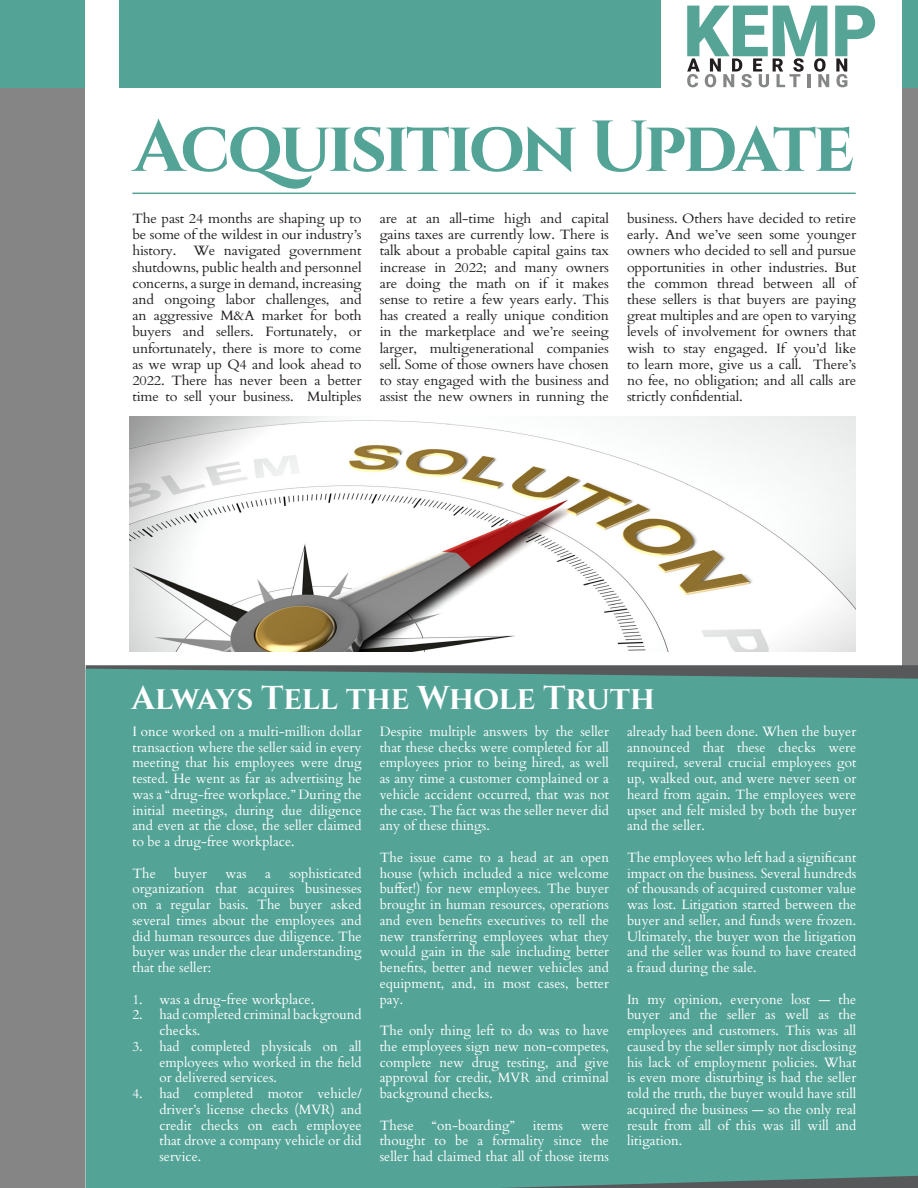
<style>
.page{position:relative;width:918px;height:1188px;background:#858585}
.page>*{position:absolute;margin:0;border:0;box-sizing:border-box;transform-origin:0 0}
.head1-white{font:700 72px "Cinzel";letter-spacing:-.045em;color:#53a396}
.head1-white-2{font:700 33px "Cinzel";letter-spacing:-.005em;color:#fff}
.para-white{font:13.5px/15.8px "Cardo";color:#fff;text-align:justify}
.para{font:13.5px/16.2px "Cardo";letter-spacing:-.01em;color:#231f20;text-align:justify;scale:1.06 1}
</style>
<div class="page">
<div style="left:0;top:0;width:918px;height:88px;background:#53a396"></div>
<div style="left:86px;top:0;width:816px;height:1188px;background:#fff"></div>
<div style="left:86px;top:669px;width:832px;height:519px;background:#53a396"></div>
<div style="left:119px;top:0;width:541px;height:87px;background:#53a396"></div>
<img style="left:129px;top:416px;width:727px;height:236px">
<svg style="left:687px;top:6px;width:142px;height:81px"></svg>
<svg style="left:835px;top:6px;width:40px;height:81px"></svg>
<hr style="left:132px;top:193px;width:724px;height:1px;background:#53a396">
<p class="head1-white" style="left:133px;top:103px;width:723px">Acquisition Update</p>
<p class="para" style="left:132px;top:210px;width:218px">The past 24 months are shaping up to be some of the wildest in our industry’s history. We navigated government shutdowns, public health and personnel concerns, a surge in demand, increasing and ongoing labor challenges, and an aggressive M&amp;A market for both buyers and sellers. Fortunately, or unfortunately, there is more to come as we wrap up Q4 and look ahead to 2022. There has never been a better time to sell your business. Multiples</p>
<p class="para" style="left:380px;top:210px;width:218px">are at an all-time high and capital gains taxes are currently low. There is talk about a probable capital gains tax increase in 2022; and many owners are doing the math on if it makes sense to retire a few years early. This has created a really unique condition in the marketplace and we’re seeing larger, multigenerational companies sell. Some of those owners have chosen to stay engaged with the business and assist the new owners in running the</p>
<p class="para" style="left:627px;top:210px;width:218px">business. Others have decided to retire early. And we’ve seen some younger owners who decided to sell and pursue opportunities in other industries. But the common thread between all of these sellers is that buyers are paying great multiples and are open to varying levels of involvement for owners that wish to stay engaged. If you’d like to learn more, give us a call. There’s no fee, no obligation; and all calls are strictly confidential.</p>
<p class="head1-white-2" style="left:132px;top:678px;width:525px">Always Tell the Whole Truth</p>
<p class="para-white" style="left:132px;top:723px;width:231px">I once worked on a multi-million dollar transaction where the seller said in every meeting that his employees were drug tested. He went as far as advertising he was a “drug-free workplace.” During the initial meetings, during due diligence and even at the close, the seller claimed to be a drug-free workplace.</p>
<p class="para-white" style="left:132px;top:865px;width:25px">The</p>
<p class="para-white" style="left:174px;top:865px;width:34px">buyer</p>
<p class="para-white" style="left:226px;top:865px;width:23px">was</p>
<p class="para-white" style="left:265px;top:865px;width:7px">a</p>
<p class="para-white" style="left:132px;top:865px;width:231px;text-indent:157px">sophisticated organization that acquires businesses on a regular basis. The buyer asked several times about the employees and did human resources due diligence. The buyer was under the clear understanding that the seller:</p>
<p class="para-white" style="left:132px;top:991px;width:183px">1. was a drug-free workplace.</p>
<p class="para-white" style="left:159px;top:1006px;width:204px;text-indent:-27px">2. had completed criminal background checks.</p>
<p class="para-white" style="left:159px;top:1038px;width:204px;text-indent:-27px">3. had completed physicals on all employees who worked in the field or delivered services.</p>
<p class="para-white" style="left:159px;top:1085px;width:204px;text-indent:-27px">4. had completed motor vehicle/ driver’s license checks (MVR) and credit checks on each employee that drove a company vehicle or did service.</p>
<p class="para-white" style="left:380px;top:723px;width:231px">Despite multiple answers by the seller that these checks were completed for all employees prior to being hired, as well as any time a customer complained or a vehicle accident occurred, that was not the case. The fact was the seller never did any of these things.</p>
<p class="para-white" style="left:380px;top:849px;width:231px">The issue came to a head at an open house (which included a nice welcome buffet!) for new employees. The buyer brought in human resources, operations and even benefits executives to tell the new transferring employees what they would gain in the sale including better benefits, better and newer vehicles and equipment, and, in most cases, better pay.</p>
<p class="para-white" style="left:380px;top:1022px;width:231px">The only thing left to do was to have the employees sign new non-competes, complete new drug testing, and give approval for credit, MVR and criminal background checks.</p>
<p class="para-white" style="left:380px;top:1117px;width:36px">These</p>
<p class="para-white" style="left:432px;top:1117px;width:85px">“on-boarding”</p>
<p class="para-white" style="left:533px;top:1117px;width:32px">items</p>
<p class="para-white" style="left:380px;top:1117px;width:231px;text-indent:201px">were thought to be a formality since the seller had claimed that all of those items</p>
<p class="para-white" style="left:627px;top:723px;width:231px">already had been done. When the buyer announced that these checks were required, several crucial employees got up, walked out, and were never seen or heard from again. The employees were upset and felt misled by both the buyer and the seller.</p>
<p class="para-white" style="left:627px;top:849px;width:231px">The employees who left had a significant impact on the business. Several hundreds of thousands of acquired customer value was lost. Litigation started between the buyer and seller, and funds were frozen.<br>Ultimately, the buyer won the litigation and the seller was found to have created a fraud during the sale.</p>
<p class="para-white" style="left:627px;top:991px;width:231px">In my opinion, everyone lost — the buyer and the seller as well as the employees and customers. This was all caused by the seller simply not disclosing his lack of employment policies. What is even more disturbing is had the seller told the truth, the buyer would have still acquired the business — so the only real result from all of this was ill will and litigation.</p>
</div>
